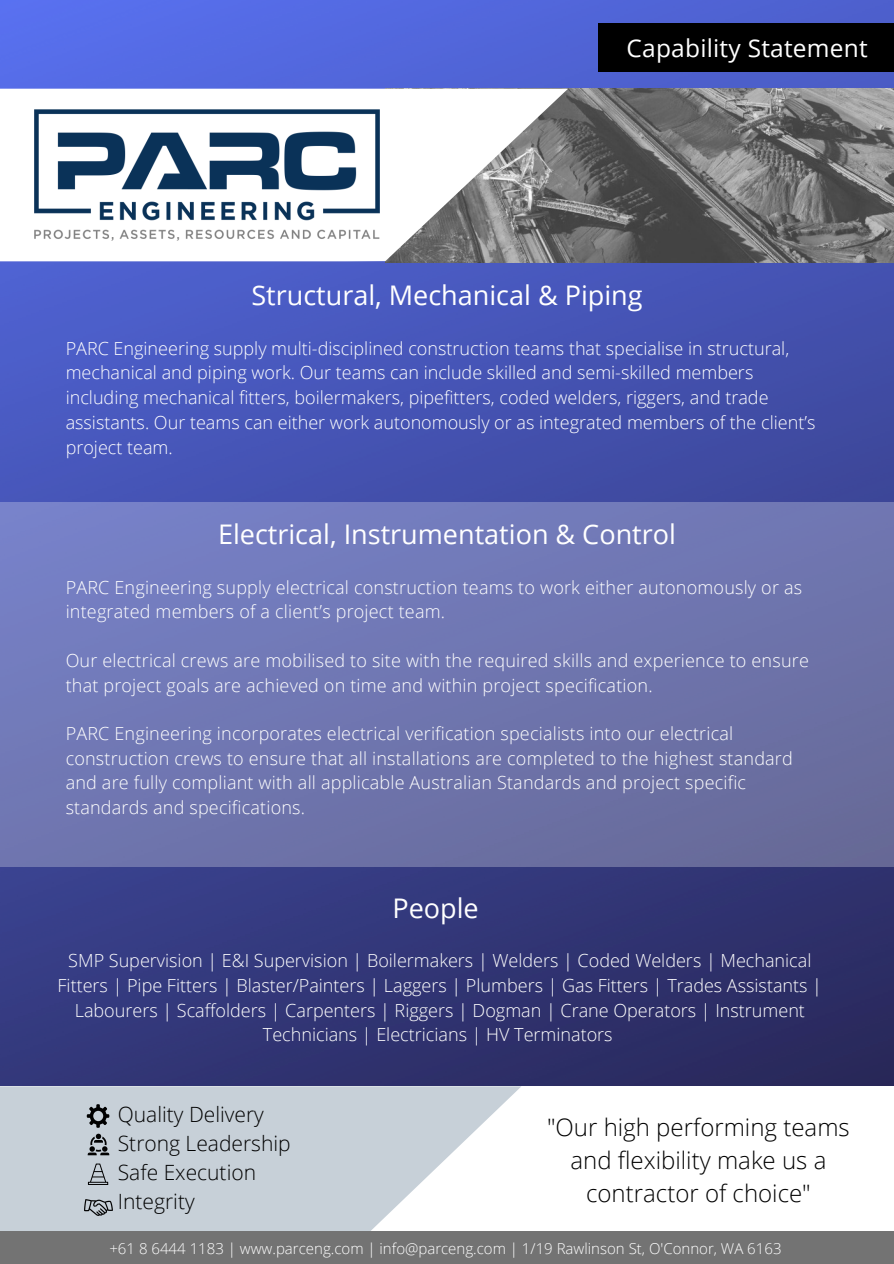
<style>
.page{position:relative;width:894px;height:1264px;background:#fff}
.page>*{position:absolute;margin:0;border:0;box-sizing:border-box;transform-origin:0 0}
.t1{font:700 31.5px "Open Sans";letter-spacing:-.05em;color:#000}
.t2{font:27px "Open Sans";color:#fff}
.t3{font:24.45px "Open Sans";letter-spacing:.01em;color:#fff}
.t4{font:300 24px/32.8px "Open Sans";color:#000;text-align:center}
.t5{font:300 21px/29.1px "Open Sans";color:#000}
.t6{font:300 18px/24.8px "Open Sans";color:#fff}
.t7{font:300 15px "Open Sans";color:#fff}
</style>
<div class="page">
<img style="left:0;top:0;width:893px;height:1086px">
<div style="left:597px;top:23px;width:296px;height:49px;background:#000"></div>
<img style="left:385px;top:89px;width:508px;height:173px">
<svg style="left:0;top:89px;width:568px;height:172px"></svg>
<img style="left:34px;top:110px;width:345px;height:130px">
<div style="left:0;top:502px;width:893px;height:364px;background:linear-gradient(to bottom,#747dbf,#6b6fa2)"></div>
<svg style="left:0;top:1086px;width:521px;height:145px;background:#cfd6dd"></svg>
<div style="left:0;top:1231px;width:893px;height:32px;background:#737373"></div>
<svg style="left:87px;top:1104px;width:22px;height:23px"></svg>
<img style="left:85px;top:1131px;width:26px;height:26px">
<svg style="left:88px;top:1163px;width:20px;height:21px"></svg>
<img style="left:84px;top:1193px;width:28px;height:28px">
<h3 class="t3" style="left:626px;top:30px;width:243px">Capability Statement</h3>
<h2 class="t2" style="left:251px;top:276px;width:392px">Structural, Mechanical &amp; Piping</h2>
<p class="t6" style="left:66px;top:335px;width:751px">PARC Engineering supply multi-disciplined construction teams that specialise in structural, mechanical and piping work. Our teams can include skilled and semi-skilled members including mechanical fitters, boilermakers, pipefitters, coded welders, riggers, and trade assistants. Our teams can either work autonomously or as integrated members of the client’s project team.</p>
<h2 class="t2" style="left:218px;top:515px;width:459px">Electrical, Instrumentation &amp; Control</h2>
<p class="t6" style="left:66px;top:574px;width:737px">PARC Engineering supply electrical construction teams to work either autonomously or as integrated members of a client’s project team.</p>
<p class="t6" style="left:66px;top:648px;width:744px">Our electrical crews are mobilised to site with the required skills and experience to ensure that project goals are achieved on time and within project specification.</p>
<p class="t6" style="left:66px;top:721px;width:728px">PARC Engineering incorporates electrical verification specialists into our electrical construction crews to ensure that all installations are completed to the highest standard and are fully compliant with all applicable Australian Standards and project specific standards and specifications.</p>
<h2 class="t2" style="left:392px;top:889px;width:88px">People</h2>
<p class="t6" style="left:58px;top:947px;width:765px;text-align:center">SMP Supervision | E&amp;I Supervision | Boilermakers | Welders | Coded Welders | Mechanical Fitters | Pipe Fitters | Blaster/Painters | Laggers | Plumbers | Gas Fitters | Trades Assistants | Labourers | Scaffolders | Carpenters | Riggers | Dogman | Crane Operators | Instrument Technicians | Electricians | HV Terminators</p>
<p class="t5" style="left:118px;top:1099px;width:174px">Quality Delivery<br>Strong Leadership<br>Safe Execution<br>Integrity</p>
<p class="t7" style="left:109px;top:1237px;width:673px">+61 8 6444 1183 | www.parceng.com | info@parceng.com | 1/19 Rawlinson St, O'Connor, WA 6163</p>
<h3 class="t4" style="left:547px;top:1110px;width:304px">"Our high performing teams and flexibility make us a contractor of choice"</h3>
<h1 class="t1" style="left:126px;top:1130px;width:158px">Contact Us</h1>
</div>
